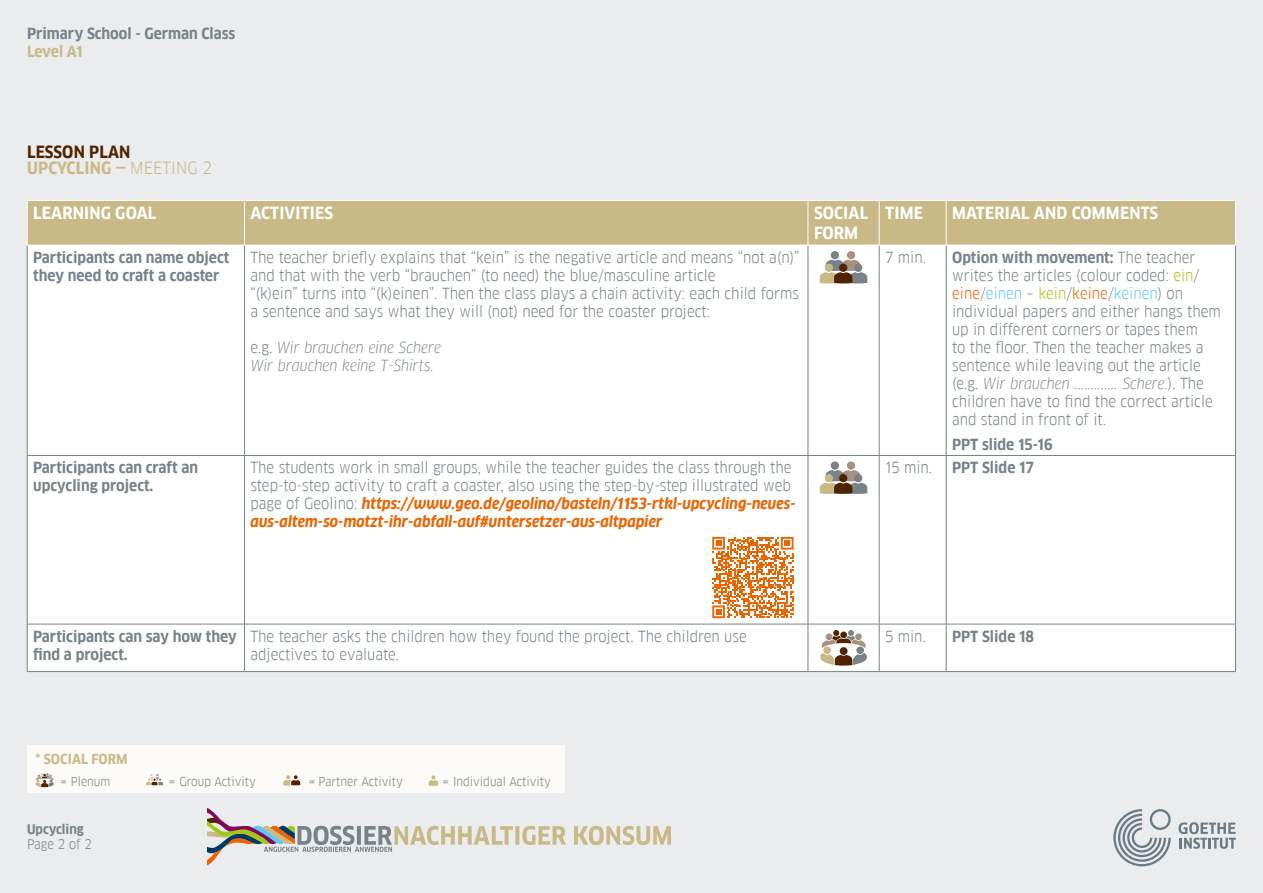
<style>
.page{position:relative;width:1263px;height:893px;background:#ebeced}
.page>*{position:absolute;margin:0;border:0;box-sizing:border-box;transform-origin:0 0}
.t1{font:700 16.5px/19.8px "Goethe FF Clan";letter-spacing:.01em;color:#fff}
.t2{font:700 16.5px/16.5px "Goethe FF Clan";letter-spacing:.01em;color:#502300}
.t3{font:15px/18px "Goethe FF Clan";color:#788287}
.t4{font:700 15px/18px "Goethe FF Clan";color:#788287}
.t5{font:italic 15px/18px "Goethe FF Clan";color:#788287}
.t6{font:700 15px "Goethe FF Clan";letter-spacing:-.015em;color:#c8b987}
.t7{font:700 13.5px "Goethe FF Clan";letter-spacing:.01em;color:#c8b987}
.t8{font:700 12.9px "Goethe FF Clan";color:#788287}
.t9{font:12.9px "Goethe FF Clan";color:#788287}
.t10{font:12px "Goethe FF Clan";color:#788287}
.s1{color:#c8b987}
.s2{font-weight:400;color:#c8b987}
.s3{font-style:normal}
.s4{font-weight:700}
.s5{color:#a0c814}
.s6{color:#eb6400}
.s7{color:#5ac8f5}
.s8{font-style:italic}
.s9{font-weight:700;font-style:italic;color:#eb6400}
</style>
<div class="page">
<svg style="left:1113px;top:809px;width:58px;height:57px"></svg>
<svg style="left:1178px;top:822px;width:58px;height:27px"></svg>
<div style="left:27px;top:746px;width:537px;height:47px;background:#fbfaf7"></div>
<svg style="left:428px;top:775px;width:11px;height:11px"></svg>
<svg style="left:283px;top:774px;width:18px;height:12px"></svg>
<svg style="left:146px;top:774px;width:18px;height:12px"></svg>
<svg style="left:35px;top:773px;width:19px;height:14px"></svg>
<svg style="left:207px;top:808px;width:464px;height:57px"></svg>
<div style="left:28px;top:201px;width:1207px;height:44px;background:#c8b987"></div>
<div style="left:28px;top:246px;width:1207px;height:425px;background:#fff"></div>
<hr style="left:27px;top:245px;width:1px;height:210px;background:#788287">
<hr style="left:244px;top:245px;width:1px;height:210px;background:#788287">
<hr style="left:808px;top:245px;width:1px;height:210px;background:#788287">
<hr style="left:879px;top:245px;width:1px;height:210px;background:#788287">
<hr style="left:946px;top:245px;width:1px;height:210px;background:#788287">
<hr style="left:1235px;top:245px;width:1px;height:210px;background:#788287">
<hr style="left:27px;top:455px;width:217px;height:1px;background:#788287">
<hr style="left:27px;top:456px;width:1px;height:168px;background:#788287">
<hr style="left:244px;top:455px;width:564px;height:1px;background:#788287">
<hr style="left:244px;top:456px;width:1px;height:168px;background:#788287">
<hr style="left:808px;top:455px;width:71px;height:1px;background:#788287">
<hr style="left:808px;top:456px;width:1px;height:168px;background:#788287">
<hr style="left:879px;top:455px;width:67px;height:1px;background:#788287">
<hr style="left:879px;top:456px;width:1px;height:168px;background:#788287">
<hr style="left:946px;top:455px;width:290px;height:1px;background:#788287">
<hr style="left:946px;top:456px;width:1px;height:168px;background:#788287">
<hr style="left:1235px;top:456px;width:1px;height:168px;background:#788287">
<hr style="left:27px;top:624px;width:217px;height:1px;background:#788287">
<hr style="left:27px;top:624px;width:1px;height:47px;background:#788287">
<hr style="left:244px;top:624px;width:564px;height:1px;background:#788287">
<hr style="left:244px;top:624px;width:1px;height:47px;background:#788287">
<hr style="left:808px;top:624px;width:71px;height:1px;background:#788287">
<hr style="left:808px;top:624px;width:1px;height:47px;background:#788287">
<hr style="left:879px;top:624px;width:67px;height:1px;background:#788287">
<hr style="left:879px;top:624px;width:1px;height:47px;background:#788287">
<hr style="left:946px;top:624px;width:290px;height:1px;background:#788287">
<hr style="left:946px;top:624px;width:1px;height:47px;background:#788287">
<hr style="left:1235px;top:624px;width:1px;height:47px;background:#788287">
<hr style="left:27px;top:671px;width:217px;height:1px;background:#788287">
<hr style="left:244px;top:671px;width:564px;height:1px;background:#788287">
<hr style="left:808px;top:671px;width:71px;height:1px;background:#788287">
<hr style="left:879px;top:671px;width:67px;height:1px;background:#788287">
<hr style="left:946px;top:671px;width:290px;height:1px;background:#788287">
<hr style="left:27px;top:200px;width:217px;height:1px;background:#fff">
<hr style="left:27px;top:201px;width:1px;height:44px;background:#fff">
<hr style="left:244px;top:200px;width:564px;height:1px;background:#fff">
<hr style="left:244px;top:201px;width:1px;height:44px;background:#fff">
<hr style="left:808px;top:200px;width:71px;height:1px;background:#fff">
<hr style="left:808px;top:201px;width:1px;height:44px;background:#fff">
<hr style="left:879px;top:200px;width:67px;height:1px;background:#fff">
<hr style="left:879px;top:201px;width:1px;height:44px;background:#fff">
<hr style="left:946px;top:200px;width:290px;height:1px;background:#fff">
<hr style="left:946px;top:201px;width:1px;height:44px;background:#fff">
<hr style="left:1235px;top:201px;width:1px;height:44px;background:#fff">
<hr style="left:27px;top:245px;width:217px;height:1px;background:#fff">
<hr style="left:244px;top:245px;width:564px;height:1px;background:#fff">
<hr style="left:808px;top:245px;width:71px;height:1px;background:#fff">
<hr style="left:879px;top:245px;width:67px;height:1px;background:#fff">
<hr style="left:946px;top:245px;width:290px;height:1px;background:#fff">
<div style="left:847px;top:251px;width:8px;height:8px;background:#a89180;border-radius:50%"></div>
<div style="left:831px;top:251px;width:8px;height:8px;background:#788287;border-radius:50%"></div>
<svg style="left:820px;top:260px;width:47px;height:24px"></svg>
<div style="left:839px;top:264px;width:8px;height:8px;background:#502300;border-radius:50%"></div>
<svg style="left:712px;top:537px;width:81px;height:81px;background:#f3a76f"></svg>
<div style="left:847px;top:461px;width:8px;height:9px;background:#a89180;border-radius:50%"></div>
<div style="left:831px;top:461px;width:8px;height:9px;background:#788287;border-radius:50%"></div>
<svg style="left:820px;top:470px;width:47px;height:24px"></svg>
<div style="left:839px;top:474px;width:8px;height:8px;background:#502300;border-radius:50%"></div>
<svg style="left:820px;top:630px;width:47px;height:36px;background:#baaea0"></svg>
<p class="t4" style="left:27px;top:24px;width:210px">Primary School - German Class</p>
<p class="t6" style="left:27px;top:43px;width:57px">Level A1</p>
<p class="t2" style="left:27px;top:144px;width:186px">LESSON PLAN<br><span class="s1">UPCYCLING —</span> <span class="s2">MEETING 2</span></p>
<p class="t1" style="left:33px;top:204px;width:125px">LEARNING GOAL</p>
<p class="t1" style="left:251px;top:204px;width:84px">ACTIVITIES</p>
<p class="t1" style="left:814px;top:204px;width:56px">SOCIAL<br>FORM</p>
<p class="t1" style="left:885px;top:204px;width:39px">TIME</p>
<p class="t1" style="left:952px;top:204px;width:208px">MATERIAL AND COMMENTS</p>
<p class="t4" style="left:33px;top:248px;width:198px">Participants can name object they need to craft a coaster</p>
<p class="t3" style="left:250px;top:248px;width:550px">The teacher briefly explains that “kein” is the negative article and means “not a(n)” and that with the verb “brauchen” (to need) the blue/masculine article<br>“(k)ein” turns into “(k)einen”. Then the class plays a chain activity: each child forms a sentence and says what they will (not) need for the coaster project:</p>
<p class="t5" style="left:250px;top:338px;width:192px"><span class="s3">e.g.</span> Wir brauchen eine Schere<br>Wir brauchen keine T-Shirts.</p>
<p class="t3" style="left:885px;top:248px;width:42px">7 min.</p>
<p class="t3" style="left:952px;top:248px;width:270px"><span class="s4">Option with movement:</span> The teacher writes the articles (colour coded: <span class="s5">ein</span>/ <span class="s6">eine</span>/<span class="s7">einen</span> – <span class="s5">kein</span>/<span class="s6">keine</span>/<span class="s7">keinen</span>) on individual papers and either hangs them up in different corners or tapes them<br>to the floor. Then the teacher makes a sentence while leaving out the article (e.g. <span class="s8">Wir brauchen ............. Schere.</span>). The children have to find the correct article and stand in front of it.</p>
<p class="t4" style="left:952px;top:435px;width:102px">PPT slide 15-16</p>
<p class="t4" style="left:33px;top:459px;width:166px">Participants can craft an upcycling project.</p>
<p class="t3" style="left:250px;top:459px;width:547px">The students work in small groups, while the teacher guides the class through the step-to-step activity to craft a coaster, also using the step-by-step illustrated web page of Geolino: <span class="s9">https://www.geo.de/geolino/basteln/1153-rtkl-upcycling-neues&shy;aus-altem-so-motzt-ihr-abfall-auf#untersetzer-aus-altpapier</span></p>
<p class="t3" style="left:885px;top:459px;width:49px">15 min.</p>
<p class="t4" style="left:952px;top:459px;width:83px">PPT Slide 17</p>
<p class="t4" style="left:33px;top:627px;width:205px">Participants can say how they find a project.</p>
<p class="t3" style="left:250px;top:627px;width:498px">The teacher asks the children how they found the project. The children use adjectives to evaluate.</p>
<p class="t3" style="left:885px;top:627px;width:42px">5 min.</p>
<p class="t4" style="left:952px;top:627px;width:84px">PPT Slide 18</p>
<p class="t7" style="left:35px;top:751px;width:94px">* SOCIAL FORM</p>
<p class="t10" style="left:60px;top:774px;width:51px">= Plenum</p>
<p class="t10" style="left:169px;top:774px;width:89px">= Group Activity</p>
<p class="t10" style="left:309px;top:774px;width:96px">= Partner Activity</p>
<p class="t10" style="left:442px;top:774px;width:110px">= Individual Activity</p>
<p class="t8" style="left:27px;top:822px;width:58px">Upcycling</p>
<p class="t9" style="left:27px;top:837px;width:67px">Page 2 of 2</p>
</div>
